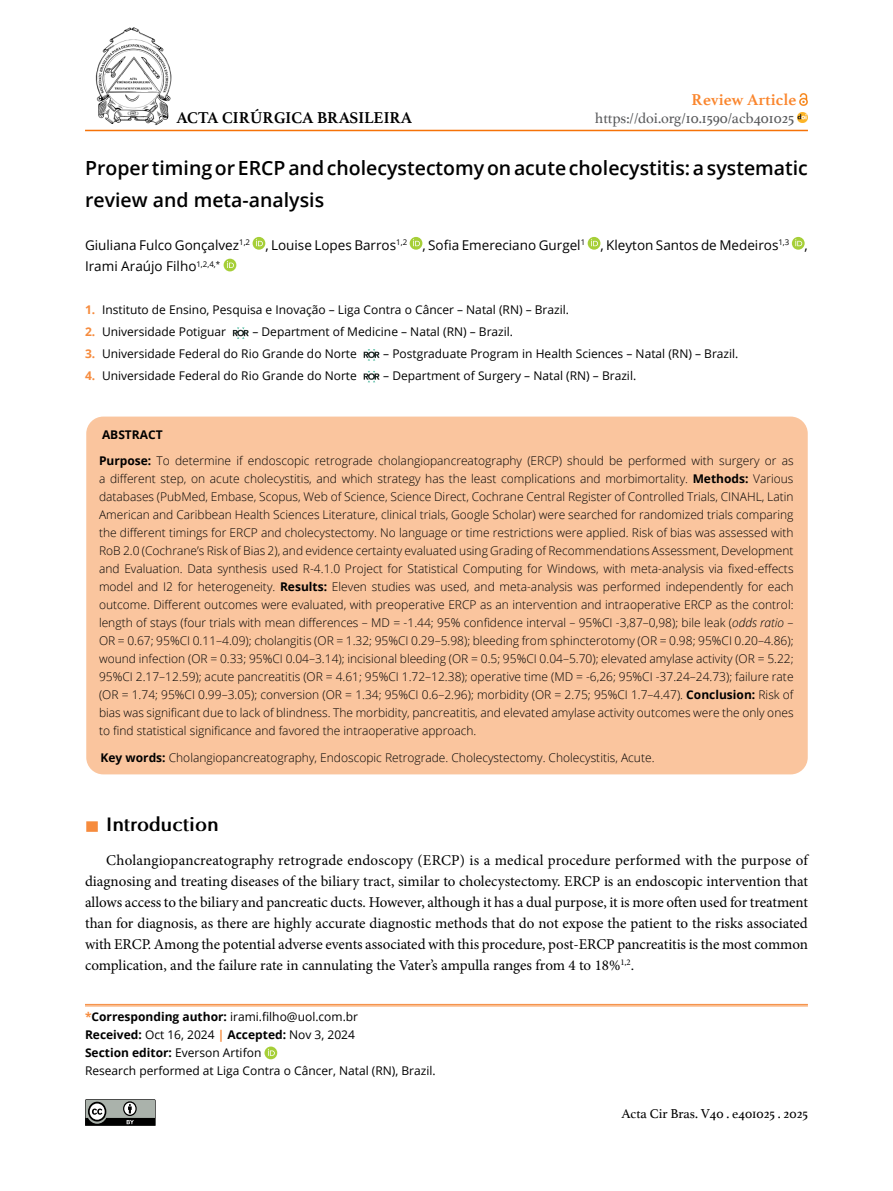
<style>
.page{position:relative;width:893px;height:1191px;background:#fff}
.page>*{position:absolute;margin:0;border:0;box-sizing:border-box;transform-origin:0 0}
.t1{font:600 19.5px/31.5px "Open Sans";color:#000}
.t2{font:700 19.5px "Optima";color:#000}
.t3{font:700 16.5px "Athelas";color:#000}
.t4{font:700 16.5px "Athelas";color:#fa862e}
.t5{font:15px/21px "Minion Pro";letter-spacing:-.005em;color:#000;text-align:justify}
.t6{font:15px "Athelas";color:#58595b}
.t7{font:13.5px/21.8px "Open Sans";color:#000}
.t8{font:13.5px "Athelas";color:#000}
.t9{font:300 12px/18px "Open Sans";color:#000;text-align:justify}
.t10{font:12px/18px "Open Sans";color:#000}
.t11{font:700 12px "Open Sans";color:#000}
.s1{font-weight:700;color:#f68b3d}
.s2{font-weight:700}
.s3{font-style:italic}
</style>
<div class="page">
<img style="left:95px;top:27px;width:77px;height:98px">
<hr style="left:85px;top:130px;width:723px;height:1px;background:#f67207">
<svg style="left:85px;top:1099px;width:71px;height:27px;background:#757875"></svg>
<svg style="left:800px;top:93px;width:8px;height:13px"></svg>
<svg style="left:797px;top:112px;width:11px;height:11px"></svg>
<svg style="left:253px;top:237px;width:12px;height:13px"></svg>
<svg style="left:256px;top:239px;width:7px;height:7px"></svg>
<svg style="left:410px;top:237px;width:12px;height:13px"></svg>
<svg style="left:413px;top:239px;width:7px;height:7px"></svg>
<svg style="left:588px;top:237px;width:12px;height:13px"></svg>
<svg style="left:591px;top:239px;width:7px;height:7px"></svg>
<svg style="left:792px;top:237px;width:13px;height:13px"></svg>
<svg style="left:795px;top:239px;width:7px;height:7px"></svg>
<div style="left:224px;top:259px;width:12px;height:12px;background:#a6cf38;border-radius:50%"></div>
<svg style="left:227px;top:261px;width:7px;height:7px"></svg>
<svg style="left:233px;top:327px;width:16px;height:12px"></svg>
<svg style="left:364px;top:349px;width:16px;height:11px"></svg>
<svg style="left:364px;top:371px;width:16px;height:11px"></svg>
<div style="left:86px;top:416px;width:722px;height:358px;background:#fac59e;border-radius:17px"></div>
<div style="left:86px;top:821px;width:12px;height:11px;background:#f68b3d"></div>
<hr style="left:85px;top:1004px;width:723px;height:1px;background:#f68b3d">
<hr style="left:85px;top:1005px;width:723px;height:1px;background:#f68b3d">
<svg style="left:264px;top:1046px;width:13px;height:13px"></svg>
<svg style="left:268px;top:1048px;width:7px;height:7px"></svg>
<h2 class="t4" style="left:692px;top:86px;width:106px">Review Article</h2>
<p class="t6" style="left:595px;top:106px;width:201px">https://doi.org/10.1590/acb401025</p>
<h1 class="t1" style="left:85px;top:152px;width:724px">Proper timing or ERCP and cholecystectomy on acute cholecystitis: a systematic review and meta-analysis</h1>
<p class="t7" style="left:85px;top:233px;width:724px">Giuliana Fulco Gonçalvez<sup>1,2</sup> , Louise Lopes Barros<sup>1,2</sup> , Sofia Emereciano Gurgel<sup>1</sup> , Kleyton Santos de Medeiros<sup>1,3</sup> ,<br>Irami Araújo Filho<sup>1,2,4,*</sup></p>
<p class="t10" style="left:85px;top:301px;width:486px"><span class="s1">1.</span> Instituto de Ensino, Pesquisa e Inovação – Liga Contra o Câncer – Natal (RN) – Brazil.</p>
<p class="t10" style="left:85px;top:322px;width:143px"><span class="s1">2.</span> Universidade Potiguar</p>
<p class="t10" style="left:252px;top:322px;width:262px">– Department of Medicine – Natal (RN) – Brazil.</p>
<p class="t10" style="left:85px;top:344px;width:273px"><span class="s1">3.</span> Universidade Federal do Rio Grande do Norte</p>
<p class="t10" style="left:383px;top:344px;width:357px">– Postgraduate Program in Health Sciences – Natal (RN) – Brazil.</p>
<p class="t10" style="left:85px;top:366px;width:273px"><span class="s1">4.</span> Universidade Federal do Rio Grande do Norte</p>
<p class="t10" style="left:383px;top:366px;width:254px">– Department of Surgery – Natal (RN) – Brazil.</p>
<h2 class="t3" style="left:176px;top:104px;width:237px">ACTA CIRÚRGICA BRASILEIRA</h2>
<p class="t11" style="left:102px;top:426px;width:62px">ABSTRACT</p>
<p class="t9" style="left:99px;top:451px;width:696px"><span class="s2">Purpose:</span> To determine if endoscopic retrograde cholangiopancreatography (ERCP) should be performed with surgery or as a different step, on acute cholecystitis, and which strategy has the least complications and morbimortality. <span class="s2">Methods:</span> Various databases (PubMed, Embase, Scopus, Web of Science, Science Direct, Cochrane Central Register of Controlled Trials, CINAHL, Latin American and Caribbean Health Sciences Literature, clinical trials, Google Scholar) were searched for randomized trials comparing the different timings for ERCP and cholecystectomy. No language or time restrictions were applied. Risk of bias was assessed with RoB 2.0 (Cochrane’s Risk of Bias 2), and evidence certainty evaluated using Grading of Recommendations Assessment, Development and Evaluation. Data synthesis used R-4.1.0 Project for Statistical Computing for Windows, with meta-analysis via fixed-effects model and I2 for heterogeneity. <span class="s2">Results:</span> Eleven studies was used, and meta-analysis was performed independently for each outcome. Different outcomes were evaluated, with preoperative ERCP as an intervention and intraoperative ERCP as the control: length of stays (four trials with mean differences – MD = -1.44; 95% confidence interval – 95%CI -3,87–0,98); bile leak (<span class="s3">odds ratio</span> – OR = 0.67; 95%CI 0.11–4.09); cholangitis (OR = 1.32; 95%CI 0.29–5.98); bleeding from sphincterotomy (OR = 0.98; 95%CI 0.20–4.86); wound infection (OR = 0.33; 95%CI 0.04–3.14); incisional bleeding (OR = 0.5; 95%CI 0.04–5.70); elevated amylase activity (OR = 5.22; 95%CI 2.17–12.59); acute pancreatitis (OR = 4.61; 95%CI 1.72–12.38); operative time (MD = -6,26; 95%CI -37.24–24.73); failure rate (OR = 1.74; 95%CI 0.99–3.05); conversion (OR = 1.34; 95%CI 0.6–2.96); morbidity (OR = 2.75; 95%CI 1.7–4.47). <span class="s2">Conclusion:</span> Risk of bias was significant due to lack of blindness. The morbidity, pancreatitis, and elevated amylase activity outcomes were the only ones to find statistical significance and favored the intraoperative approach.</p>
<p class="t9" style="left:101px;top:748px;width:555px"><span class="s2">Key words:</span> Cholangiopancreatography, Endoscopic Retrograde. Cholecystectomy. Cholecystitis, Acute.</p>
<h1 class="t2" style="left:106px;top:813px;width:114px">Introduction</h1>
<p class="t5" style="left:85px;top:850px;width:724px;text-indent:21px">Cholangiopancreatography retrograde endoscopy (ERCP) is a medical procedure performed with the purpose of diagnosing and treating diseases of the biliary tract, similar to cholecystectomy. ERCP is an endoscopic intervention that allows access to the biliary and pancreatic ducts. However, although it has a dual purpose, it is more often used for treatment than for diagnosis, as there are highly accurate diagnostic methods that do not expose the patient to the risks associated with ERCP. Among the potential adverse events associated with this procedure, post-ERCP pancreatitis is the most common complication, and the failure rate in cannulating the Vater’s ampulla ranges from 4 to 18%<sup>1,2</sup>.</p>
<p class="t10" style="left:85px;top:1007px;width:352px"><span class="s1">*</span><span class="s2">Corresponding author:</span> irami.filho@uol.com.br<br><span class="s2">Received:</span> Oct 16, 2024 <span class="s1">|</span> <span class="s2">Accepted:</span> Nov 3, 2024<br><span class="s2">Section editor:</span> Everson Artifon<br>Research performed at Liga Contra o Câncer, Natal (RN), Brazil.</p>
<p class="t8" style="left:622px;top:1102px;width:188px">Acta Cir Bras. V40 . e401025 . 2025</p>
</div>
